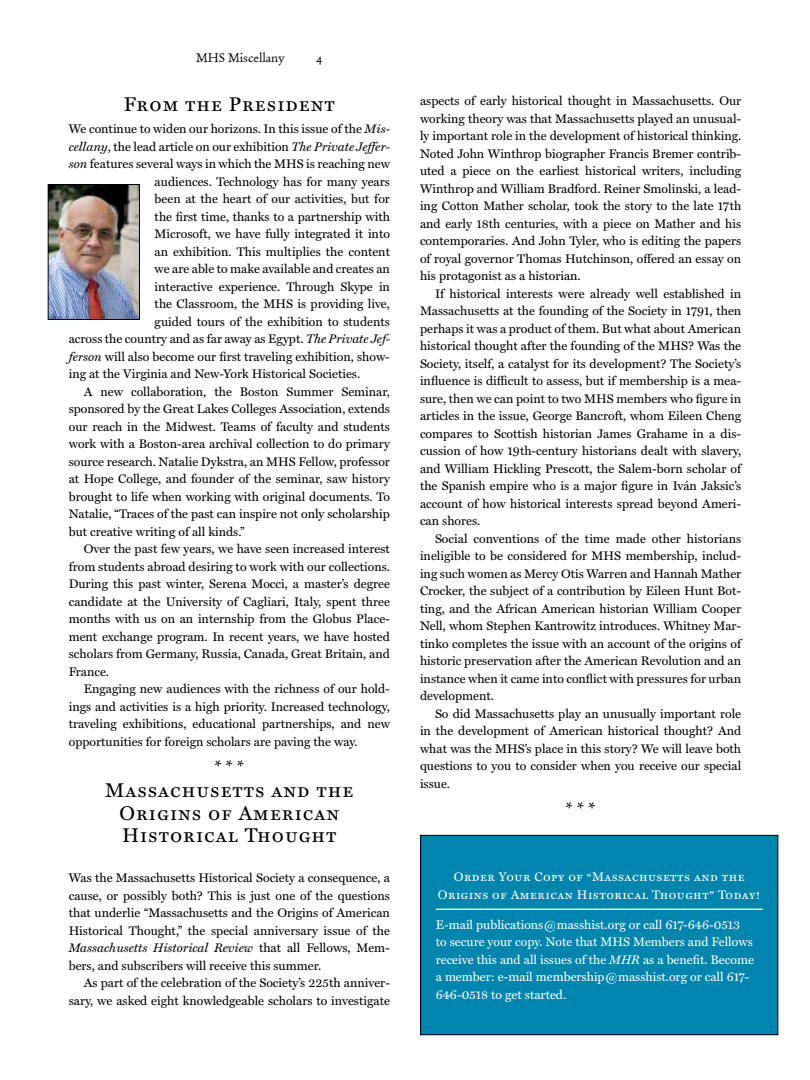
<style>
.page{position:relative;width:810px;height:1080px;background:#fff}
.page>*{position:absolute;margin:0;border:0;box-sizing:border-box;transform-origin:0 0}
.t1{font:20px/22.5px "Miller Text Roman SC";letter-spacing:.05em;color:#000;text-align:center}
.t2{font:15px "Old Claude LP SC";color:#000}
.t3{font:12.5px/17.5px "Miller Text";color:#000;text-align:justify}
.t4{font:12.5px/17.5px "Miller Text";color:#fff}
.t5{font:12.5px/17.5px "Miller Text Roman SC";letter-spacing:.04em;color:#fff;text-align:center}
.t6{font:12.5px "Old Claude LP";letter-spacing:-.005em;color:#000}
.t7{font:12.5px "Old Claude LP Os F";color:#000}
.s1{font-style:italic}
</style>
<div class="page">
<div style="left:421px;top:835px;width:357px;height:200px;background:#0085ae"></div>
<hr style="left:436px;top:909px;width:327px;height:1px;background:#fff">
<div style="left:420px;top:835px;width:358px;height:200px;border:1px solid #000"></div>
<img style="left:50px;top:186px;width:88px;height:132px">
<div style="left:48px;top:184px;width:92px;height:136px;border:1px solid #000"></div>
<p class="t6" style="left:196px;top:50px;width:90px">MHS Miscellany</p>
<p class="t7" style="left:316px;top:50px;width:8px">4</p>
<h1 class="t1" style="left:124px;top:93px;width:213px">From the President</h1>
<p class="t3" style="left:69px;top:121px;width:323px">We continue to widen our horizons. In this issue of the <span class="s1">Mis-</span></p>
<p class="t3" style="left:69px;top:138px;width:323px"><span class="s1">cellany</span>, the lead article on our exhibition <span class="s1">The Private Jeffer-</span></p>
<p class="t3" style="left:69px;top:156px;width:323px"><span class="s1">son</span> features several ways in which the MHS is reaching new</p>
<p class="t3" style="left:155px;top:173px;width:237px">audiences. Technology has for many years</p>
<p class="t3" style="left:155px;top:191px;width:237px">been at the heart of our activities, but for</p>
<p class="t3" style="left:155px;top:208px;width:237px">the first time, thanks to a partnership with</p>
<p class="t3" style="left:155px;top:226px;width:237px">Microsoft, we have fully integrated it into</p>
<p class="t3" style="left:155px;top:243px;width:237px">an exhibition. This multiplies the content</p>
<p class="t3" style="left:155px;top:261px;width:237px">we are able to make available and creates an</p>
<p class="t3" style="left:155px;top:278px;width:237px">interactive experience. Through Skype in</p>
<p class="t3" style="left:155px;top:296px;width:237px">the Classroom, the MHS is providing live,</p>
<p class="t3" style="left:155px;top:313px;width:237px">guided tours of the exhibition to students</p>
<p class="t3" style="left:69px;top:331px;width:323px">across the country and as far away as Egypt. <span class="s1">The Private Jef-</span></p>
<p class="t3" style="left:69px;top:348px;width:323px"><span class="s1">ferson</span> will also become our first traveling exhibition, show-</p>
<p class="t3" style="left:69px;top:366px;width:293px">ing at the Virginia and New-York Historical Societies.</p>
<p class="t3" style="left:84px;top:383px;width:308px">A new collaboration, the Boston Summer Seminar,</p>
<p class="t3" style="left:69px;top:401px;width:323px">sponsored by the Great Lakes Colleges Association, extends</p>
<p class="t3" style="left:69px;top:418px;width:323px">our reach in the Midwest. Teams of faculty and students</p>
<p class="t3" style="left:69px;top:436px;width:323px">work with a Boston-area archival collection to do primary</p>
<p class="t3" style="left:69px;top:453px;width:323px">source research. Natalie Dykstra, an MHS Fellow, professor</p>
<p class="t3" style="left:69px;top:471px;width:323px">at Hope College, and founder of the seminar, saw history</p>
<p class="t3" style="left:69px;top:488px;width:323px">brought to life when working with original documents. To</p>
<p class="t3" style="left:69px;top:506px;width:323px">Natalie, “Traces of the past can inspire not only scholarship</p>
<p class="t3" style="left:69px;top:523px;width:177px">but creative writing of all kinds.”</p>
<p class="t3" style="left:84px;top:541px;width:308px">Over the past few years, we have seen increased interest</p>
<p class="t3" style="left:69px;top:558px;width:323px">from students abroad desiring to work with our collections.</p>
<p class="t3" style="left:69px;top:576px;width:323px">During this past winter, Serena Mocci, a master’s degree</p>
<p class="t3" style="left:69px;top:593px;width:323px">candidate at the University of Cagliari, Italy, spent three</p>
<p class="t3" style="left:69px;top:611px;width:323px">months with us on an internship from the Globus Place-</p>
<p class="t3" style="left:69px;top:628px;width:323px">ment exchange program. In recent years, we have hosted</p>
<p class="t3" style="left:69px;top:646px;width:323px">scholars from Germany, Russia, Canada, Great Britain, and</p>
<p class="t3" style="left:69px;top:663px;width:42px">France.</p>
<p class="t3" style="left:84px;top:681px;width:308px">Engaging new audiences with the richness of our hold-</p>
<p class="t3" style="left:69px;top:698px;width:323px">ings and activities is a high priority. Increased technology,</p>
<p class="t3" style="left:69px;top:716px;width:323px">traveling exhibitions, educational partnerships, and new</p>
<p class="t3" style="left:69px;top:733px;width:290px">opportunities for foreign scholars are paving the way.</p>
<p class="t2" style="left:214px;top:756px;width:31px">* * *</p>
<h1 class="t1" style="left:105px;top:779px;width:250px">Massachusetts and the<br>Origins of American<br>Historical Thought</h1>
<p class="t3" style="left:69px;top:869px;width:323px">Was the Massachusetts Historical Society a consequence, a cause, or possibly both? This is just one of the questions that underlie “Massachusetts and the Origins of American Historical Thought,” the special anniversary issue of the <span class="s1">Massachusetts Historical Review</span> that all Fellows, Mem&shy;bers, and subscribers will receive this summer.</p>
<p class="t3" style="left:69px;top:974px;width:323px;text-align:right">As part of the celebration of the Society’s 225th anniver&shy;sary, we asked eight knowledgeable scholars to investigate</p>
<p class="t3" style="left:420px;top:92px;width:323px">aspects of early historical thought in Massachusetts. Our working theory was that Massachusetts played an unusual&shy;ly important role in the development of historical thinking.<br>Noted John Winthrop biographer Francis Bremer contrib&shy;uted a piece on the earliest historical writers, including Winthrop and William Bradford. Reiner Smolinski, a lead&shy;ing Cotton Mather scholar, took the story to the late 17th and early 18th centuries, with a piece on Mather and his contemporaries. And John Tyler, who is editing the papers of royal governor Thomas Hutchinson, offered an essay on his protagonist as a historian.</p>
<p class="t3" style="left:420px;top:285px;width:323px;text-indent:15px">If historical interests were already well established in Massachusetts at the founding of the Society in 1791, then perhaps it was a product of them. But what about American historical thought after the founding of the MHS? Was the Society, itself, a catalyst for its development? The Society’s influence is difficult to assess, but if membership is a mea&shy;sure, then we can point to two MHS members who figure in articles in the issue, George Bancroft, whom Eileen Cheng compares to Scottish historian James Grahame in a dis&shy;cussion of how 19th-century historians dealt with slavery, and William Hickling Prescott, the Salem-born scholar of the Spanish empire who is a major figure in Iván Jaksic’s account of how historical interests spread beyond Ameri&shy;can shores.</p>
<p class="t3" style="left:420px;top:530px;width:323px;text-indent:15px">Social conventions of the time made other historians ineligible to be considered for MHS membership, includ&shy;ing such women as Mercy Otis Warren and Hannah Mather Crocker, the subject of a contribution by Eileen Hunt Bot&shy;ting, and the African American historian William Cooper Nell, whom Stephen Kantrowitz introduces. Whitney Mar&shy;tinko completes the issue with an account of the origins of historic preservation after the American Revolution and an instance when it came into conflict with pressures for urban development.</p>
<p class="t3" style="left:420px;top:705px;width:323px;text-indent:15px">So did Massachusetts play an unusually important role in the development of American historical thought? And what was the MHS’s place in this story? We will leave both questions to you to consider when you receive our special issue.</p>
<p class="t2" style="left:566px;top:798px;width:31px">* * *</p>
<p class="t5" style="left:438px;top:868px;width:324px">Order Your Copy of “Massachusetts and the<br>Origins of American Historical Thought” Today!</p>
<p class="t4" style="left:436px;top:916px;width:320px">E-mail publications@masshist.org or call 617-646-0513 to secure your copy. Note that MHS Members and Fellows receive this and all issues of the <span class="s1">MHR</span> as a benefit. Become a member: e-mail membership@masshist.org or call 617- 646-0518 to get started.</p>
</div>
